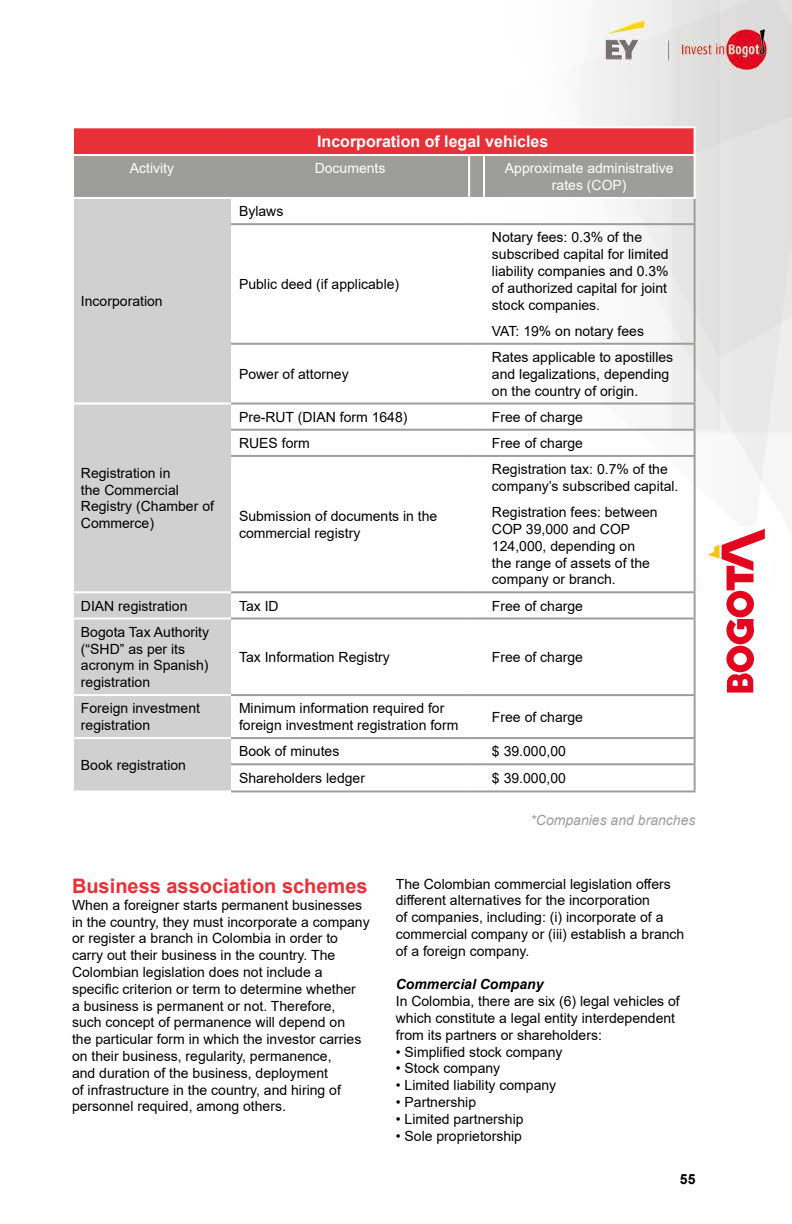
<style>
.page{position:relative;width:792px;height:1224px;background:#fff}
.page>*{position:absolute;margin:0;border:0;box-sizing:border-box;transform-origin:0 0}
.t1{font:700 20px "Arial";color:#e73037}
.t2{font:700 16px "Arial";color:#fff}
.t3{font:14px/16.8px "Arial";color:#000}
.t4{font:14px/16.8px "Arial";color:#fff;text-align:center}
.t5{font:italic 14px "Arial";color:#9d9d9c}
.t6{font:italic 700 14px "Arial";color:#000}
.t7{font:700 14px "Arial";color:#000}
</style>
<div class="page">
<img style="left:231px;top:0;width:561px;height:793px">
<div style="left:704px;top:527px;width:67px;height:170px;background:#fff"></div>
<svg style="left:708px;top:529px;width:57px;height:164px"></svg>
<div style="left:73px;top:127px;width:622px;height:28px;background:#e73037"></div>
<div style="left:74px;top:199px;width:157px;height:591px;background:#d0d0d0"></div>
<hr style="left:72px;top:126px;width:159px;height:2px;background:#fff">
<hr style="left:72px;top:128px;width:2px;height:26px;background:#fff">
<hr style="left:231px;top:126px;width:238px;height:2px;background:#fff">
<svg style="left:469px;top:126px;width:15px;height:2px"></svg>
<hr style="left:484px;top:126px;width:212px;height:2px;background:#fff">
<hr style="left:694px;top:128px;width:2px;height:26px;background:#fff">
<hr style="left:484px;top:154px;width:212px;height:2px;background:#fff">
<hr style="left:694px;top:156px;width:2px;height:41px;background:#fff">
<svg style="left:73px;top:154px;width:621px;height:45px;background:#a5a5a4"></svg>
<hr style="left:484px;top:197px;width:212px;height:2px;background:#fff">
<hr style="left:72px;top:403px;width:159px;height:2px;background:#fff">
<hr style="left:72px;top:591px;width:159px;height:2px;background:#fff">
<hr style="left:72px;top:618px;width:159px;height:2px;background:#fff">
<hr style="left:72px;top:694px;width:159px;height:2px;background:#fff">
<hr style="left:72px;top:737px;width:159px;height:2px;background:#fff">
<hr style="left:231px;top:403px;width:238px;height:2px;background:#9d9d9c">
<svg style="left:469px;top:403px;width:15px;height:2px"></svg>
<hr style="left:484px;top:403px;width:212px;height:2px;background:#9d9d9c">
<hr style="left:231px;top:591px;width:238px;height:2px;background:#9d9d9c">
<svg style="left:469px;top:591px;width:15px;height:2px"></svg>
<hr style="left:484px;top:591px;width:212px;height:2px;background:#9d9d9c">
<hr style="left:231px;top:618px;width:238px;height:2px;background:#9d9d9c">
<svg style="left:469px;top:618px;width:15px;height:2px"></svg>
<hr style="left:484px;top:618px;width:212px;height:2px;background:#9d9d9c">
<hr style="left:231px;top:694px;width:238px;height:2px;background:#9d9d9c">
<svg style="left:469px;top:694px;width:15px;height:2px"></svg>
<hr style="left:484px;top:694px;width:212px;height:2px;background:#9d9d9c">
<hr style="left:231px;top:737px;width:238px;height:2px;background:#9d9d9c">
<svg style="left:469px;top:737px;width:15px;height:2px"></svg>
<hr style="left:484px;top:737px;width:212px;height:2px;background:#9d9d9c">
<hr style="left:231px;top:790px;width:238px;height:2px;background:#9d9d9c">
<svg style="left:469px;top:790px;width:15px;height:2px"></svg>
<hr style="left:484px;top:790px;width:212px;height:2px;background:#9d9d9c">
<hr style="left:231px;top:763px;width:238px;height:2px;background:#9d9d9c">
<svg style="left:469px;top:763px;width:15px;height:2px"></svg>
<hr style="left:484px;top:763px;width:212px;height:2px;background:#9d9d9c">
<hr style="left:231px;top:223px;width:238px;height:2px;background:#9d9d9c">
<svg style="left:469px;top:223px;width:15px;height:2px"></svg>
<hr style="left:484px;top:223px;width:212px;height:2px;background:#9d9d9c">
<hr style="left:231px;top:343px;width:238px;height:2px;background:#9d9d9c">
<svg style="left:469px;top:343px;width:15px;height:2px"></svg>
<hr style="left:484px;top:343px;width:212px;height:2px;background:#9d9d9c">
<hr style="left:231px;top:455px;width:238px;height:2px;background:#9d9d9c">
<svg style="left:469px;top:455px;width:15px;height:2px"></svg>
<hr style="left:484px;top:455px;width:212px;height:2px;background:#9d9d9c">
<hr style="left:231px;top:429px;width:238px;height:2px;background:#9d9d9c">
<svg style="left:469px;top:429px;width:15px;height:2px"></svg>
<hr style="left:484px;top:429px;width:212px;height:2px;background:#9d9d9c">
<hr style="left:694px;top:199px;width:2px;height:24px;background:#9d9d9c">
<hr style="left:694px;top:225px;width:2px;height:93px;background:#9d9d9c">
<hr style="left:694px;top:318px;width:2px;height:25px;background:#9d9d9c">
<hr style="left:694px;top:345px;width:2px;height:58px;background:#9d9d9c">
<hr style="left:694px;top:405px;width:2px;height:24px;background:#9d9d9c">
<hr style="left:694px;top:431px;width:2px;height:24px;background:#9d9d9c">
<hr style="left:694px;top:457px;width:2px;height:42px;background:#9d9d9c">
<hr style="left:694px;top:499px;width:2px;height:92px;background:#9d9d9c">
<hr style="left:694px;top:593px;width:2px;height:25px;background:#9d9d9c">
<hr style="left:694px;top:620px;width:2px;height:74px;background:#9d9d9c">
<hr style="left:694px;top:696px;width:2px;height:41px;background:#9d9d9c">
<hr style="left:694px;top:739px;width:2px;height:24px;background:#9d9d9c">
<hr style="left:694px;top:765px;width:2px;height:25px;background:#9d9d9c">
<p class="t2" style="left:317px;top:130px;width:233px">Incorporation of legal vehicles</p>
<p class="t4" style="left:130px;top:160px;width:46px">Activity</p>
<p class="t4" style="left:315px;top:160px;width:72px">Documents</p>
<p class="t4" style="left:505px;top:160px;width:170px">Approximate administrative rates (COP)</p>
<p class="t3" style="left:81px;top:292px;width:83px">Incorporation</p>
<p class="t3" style="left:81px;top:464px;width:135px">Registration in<br>the Commercial<br>Registry (Chamber of<br>Commerce)</p>
<p class="t3" style="left:239px;top:203px;width:46px">Bylaws</p>
<p class="t3" style="left:239px;top:276px;width:162px">Public deed (if applicable)</p>
<p class="t3" style="left:239px;top:365px;width:111px">Power of attorney</p>
<p class="t3" style="left:492px;top:229px;width:178px">Notary fees: 0.3% of the subscribed capital for limited liability companies and 0.3% of authorized capital for joint stock companies.</p>
<p class="t3" style="left:492px;top:322px;width:154px">VAT: 19% on notary fees</p>
<p class="t3" style="left:492px;top:349px;width:183px">Rates applicable to apostilles and legalizations, depending on the country of origin.</p>
<p class="t3" style="left:239px;top:408px;width:170px">Pre-RUT (DIAN form 1648)</p>
<p class="t3" style="left:492px;top:408px;width:93px">Free of charge</p>
<p class="t3" style="left:239px;top:435px;width:72px">RUES form</p>
<p class="t3" style="left:492px;top:435px;width:93px">Free of charge</p>
<p class="t3" style="left:239px;top:507px;width:200px">Submission of documents in the commercial registry</p>
<p class="t3" style="left:492px;top:461px;width:188px">Registration tax: 0.7% of the company’s subscribed capital.</p>
<p class="t3" style="left:492px;top:504px;width:167px">Registration fees: between<br>COP 39,000 and COP<br>124,000, depending on the range of assets of the company or branch.</p>
<p class="t3" style="left:81px;top:597px;width:108px">DIAN registration</p>
<p class="t3" style="left:239px;top:597px;width:41px">Tax ID</p>
<p class="t3" style="left:492px;top:597px;width:93px">Free of charge</p>
<p class="t3" style="left:81px;top:623px;width:130px">Bogota Tax Authority (“SHD” as per its acronym in Spanish) registration</p>
<p class="t3" style="left:239px;top:649px;width:152px">Tax Information Registry</p>
<p class="t3" style="left:492px;top:649px;width:93px">Free of charge</p>
<p class="t3" style="left:81px;top:700px;width:121px">Foreign investment registration</p>
<p class="t3" style="left:239px;top:700px;width:221px">Minimum information required for foreign investment registration form</p>
<p class="t3" style="left:492px;top:708px;width:93px">Free of charge</p>
<p class="t3" style="left:81px;top:756px;width:107px">Book registration</p>
<p class="t3" style="left:239px;top:743px;width:102px">Book of minutes</p>
<p class="t3" style="left:492px;top:743px;width:75px">$ 39.000,00</p>
<p class="t3" style="left:239px;top:770px;width:128px">Shareholders ledger</p>
<p class="t3" style="left:492px;top:770px;width:75px">$ 39.000,00</p>
<p class="t5" style="left:531px;top:811px;width:166px">*Companies and branches</p>
<h1 class="t1" style="left:72px;top:872px;width:297px">Business association schemes</h1>
<p class="t3" style="left:72px;top:896px;width:299px">When a foreigner starts permanent businesses in the country, they must incorporate a company or register a branch in Colombia in order to carry out their business in the country. The Colombian legislation does not include a specific criterion or term to determine whether<br>a business is permanent or not. Therefore,<br>such concept of permanence will depend on<br>the particular form in which the investor carries on their business, regularity, permanence,<br>and duration of the business, deployment<br>of infrastructure in the country, and hiring of personnel required, among others.</p>
<p class="t3" style="left:396px;top:875px;width:290px">The Colombian commercial legislation offers different alternatives for the incorporation<br>of companies, including: (i) incorporate of a commercial company or (iii) establish a branch of a foreign company.</p>
<p class="t6" style="left:396px;top:975px;width:149px">Commercial Company</p>
<p class="t3" style="left:396px;top:993px;width:285px">In Colombia, there are six (6) legal vehicles of which constitute a legal entity interdependent from its partners or shareholders:</p>
<p class="t3" style="left:396px;top:1043px;width:168px">• Simplified stock company</p>
<p class="t3" style="left:396px;top:1060px;width:106px">• Stock company</p>
<p class="t3" style="left:396px;top:1077px;width:162px">• Limited liability company</p>
<p class="t3" style="left:396px;top:1094px;width:82px">• Partnership</p>
<p class="t3" style="left:396px;top:1110px;width:129px">• Limited partnership</p>
<p class="t3" style="left:396px;top:1127px;width:128px">• Sole proprietorship</p>
<p class="t7" style="left:680px;top:1169px;width:17px">55</p>
</div>
